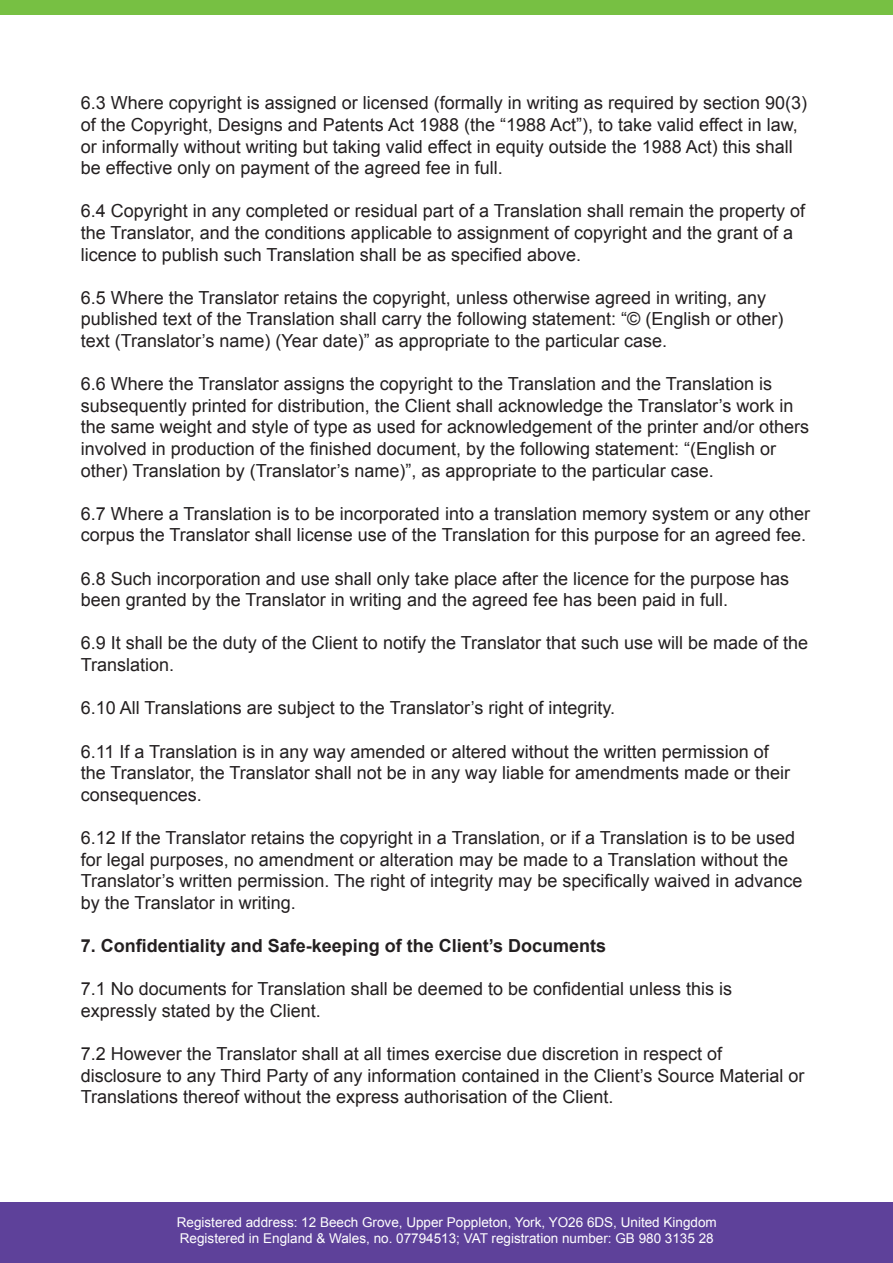
<style>
.page{position:relative;width:893px;height:1263px;background:#fff}
.page>*{position:absolute;margin:0;border:0;box-sizing:border-box;transform-origin:0 0}
.t1{font:18px/21.6px "Arial";color:#231f20}
.t2{font:700 18px "Arial";color:#231f20}
.t3{font:13.5px "Arial";color:#fff}
</style>
<div class="page">
<div style="left:0;top:0;width:893px;height:15px;background:#77c043"></div>
<div style="left:0;top:1202px;width:893px;height:61px;background:#5e419a"></div>
<p class="t1" style="left:81px;top:92px;width:728px">6.3 Where copyright is assigned or licensed (formally in writing as required by section 90(3) of the Copyright, Designs and Patents Act 1988 (the “1988 Act”), to take valid effect in law, or informally without writing but taking valid effect in equity outside the 1988 Act) this shall be effective only on payment of the agreed fee in full.</p>
<p class="t1" style="left:81px;top:200px;width:726px">6.4 Copyright in any completed or residual part of a Translation shall remain the property of the Translator, and the conditions applicable to assignment of copyright and the grant of a licence to publish such Translation shall be as specified above.</p>
<p class="t1" style="left:81px;top:287px;width:704px">6.5 Where the Translator retains the copyright, unless otherwise agreed in writing, any published text of the Translation shall carry the following statement: “© (English or other) text (Translator’s name) (Year date)” as appropriate to the particular case.</p>
<p class="t1" style="left:81px;top:373px;width:730px">6.6 Where the Translator assigns the copyright to the Translation and the Translation is subsequently printed for distribution, the Client shall acknowledge the Translator’s work in the same weight and style of type as used for acknowledgement of the printer and/or others involved in production of the finished document, by the following statement: “(English or other) Translation by (Translator’s name)”, as appropriate to the particular case.</p>
<p class="t1" style="left:81px;top:503px;width:731px">6.7 Where a Translation is to be incorporated into a translation memory system or any other corpus the Translator shall license use of the Translation for this purpose for an agreed fee.</p>
<p class="t1" style="left:81px;top:567px;width:710px">6.8 Such incorporation and use shall only take place after the licence for the purpose has been granted by the Translator in writing and the agreed fee has been paid in full.</p>
<p class="t1" style="left:81px;top:632px;width:729px">6.9 It shall be the duty of the Client to notify the Translator that such use will be made of the<br>Translation.</p>
<p class="t1" style="left:81px;top:697px;width:536px">6.10 All Translations are subject to the Translator’s right of integrity.</p>
<p class="t1" style="left:81px;top:740px;width:711px">6.11 If a Translation is in any way amended or altered without the written permission of the Translator, the Translator shall not be in any way liable for amendments made or their consequences.</p>
<p class="t1" style="left:81px;top:827px;width:723px">6.12 If the Translator retains the copyright in a Translation, or if a Translation is to be used for legal purposes, no amendment or alteration may be made to a Translation without the Translator’s written permission. The right of integrity may be specifically waived in advance by the Translator in writing.</p>
<p class="t2" style="left:81px;top:933px;width:527px">7. Confidentiality and Safe-keeping of the Client’s Documents</p>
<p class="t1" style="left:81px;top:978px;width:653px">7.1 No documents for Translation shall be deemed to be confidential unless this is expressly stated by the Client.</p>
<p class="t1" style="left:81px;top:1043px;width:725px">7.2 However the Translator shall at all times exercise due discretion in respect of disclosure to any Third Party of any information contained in the Client’s Source Material or<br>Translations thereof without the express authorisation of the Client.</p>
<p class="t3" style="left:177px;top:1213px;width:542px">Registered address: 12 Beech Grove, Upper Poppleton, York, YO26 6DS, United Kingdom</p>
<p class="t3" style="left:180px;top:1229px;width:535px">Registered in England &amp; Wales, no. 07794513; VAT registration number: GB 980 3135 28</p>
</div>
